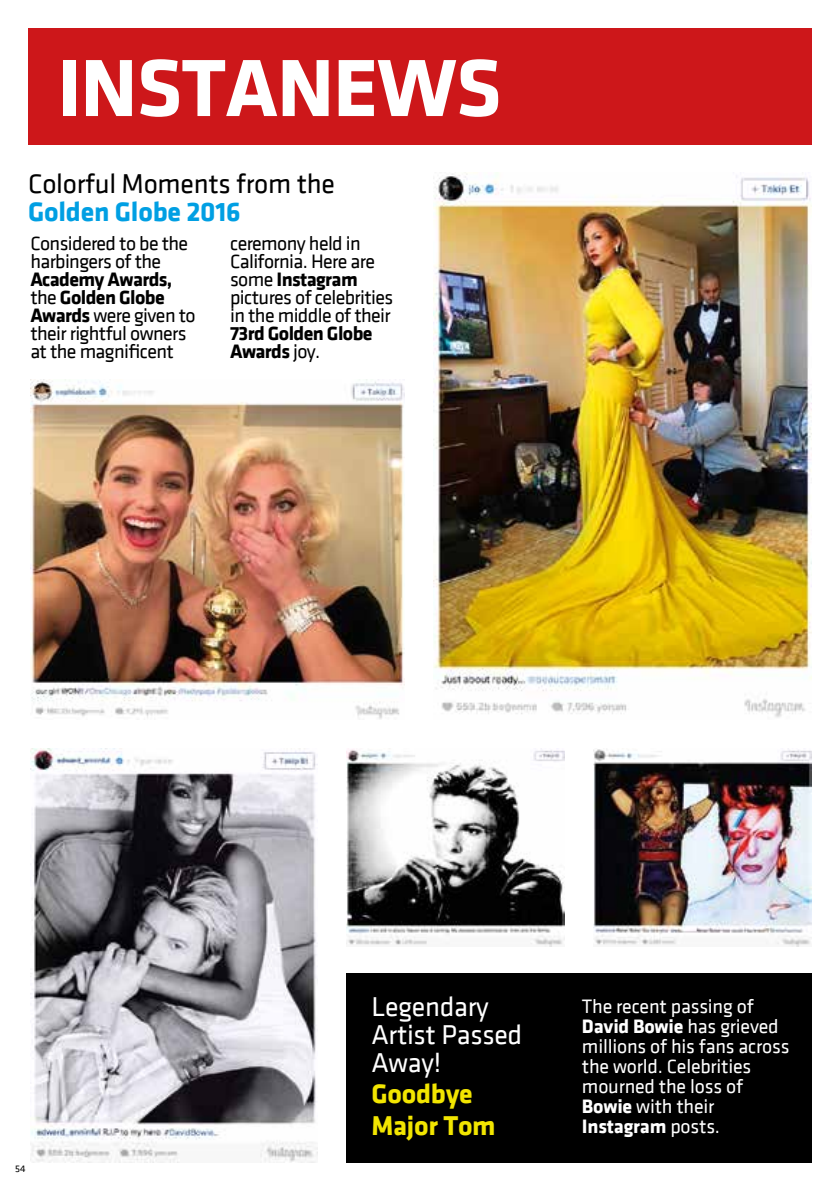
<style>
.page{position:relative;width:840px;height:1191px;background:#fff}
.page>*{position:absolute;margin:0;border:0;box-sizing:border-box;transform-origin:0 0}
.t1{font:700 84px "Klavika Dot";letter-spacing:-.01em;color:#fff}
.t2{font:28px/28px "Klavika Dot";letter-spacing:-.01em;color:#fff}
.t3{font:28px "Klavika Dot";letter-spacing:-.01em;color:#000}
.t4{font:700 28px "Klavika Dot";letter-spacing:-.01em;color:#009fe3}
.t5{font:700 28px/32px "Klavika Dot";letter-spacing:-.01em;color:#f2e500}
.t6{font:20px/18px "Klavika Dot";letter-spacing:-.03em;color:#000}
.t7{font:20px/20px "Klavika Dot";letter-spacing:-.01em;color:#fff}
.t8{font:700 20px/18px "Klavika Dot";letter-spacing:-.03em;color:#000}
.t9{font:10px "Klavika Dot";color:#000}
.s1{font-weight:700}
.s2{font-weight:400}
</style>
<div class="page">
<div style="left:346px;top:972px;width:465px;height:190px;background:#000"></div>
<img style="left:433px;top:173px;width:378px;height:545px">
<div style="left:29px;top:28px;width:782px;height:117px;background:#cd171a"></div>
<img style="left:30px;top:379px;width:374px;height:340px">
<img style="left:346px;top:748px;width:218px;height:198px">
<img style="left:593px;top:748px;width:218px;height:198px">
<img style="left:30px;top:748px;width:287px;height:414px">
<h1 class="t1" style="left:57px;top:42px;width:446px">INSTANEWS</h1>
<h2 class="t3" style="left:28px;top:169px;width:308px">Colorful Moments from the</h2>
<h2 class="t4" style="left:28px;top:196px;width:214px">Golden Globe 2016</h2>
<p class="t6" style="left:30px;top:234px;width:159px">Considered to be the harbingers of the</p>
<p class="t6" style="left:30px;top:270px;width:167px"><span class="s1">Academy Awards, </span>the <span class="s1">Golden Globe<br>Awards</span> were given to their rightful owners at the magnificent</p>
<p class="t6" style="left:230px;top:234px;width:165px">ceremony held in<br>California. Here are some <span class="s1">Instagram </span>pictures of celebrities in the middle of their</p>
<p class="t8" style="left:230px;top:324px;width:144px">73rd Golden Globe<br>Awards <span class="s2">joy.</span></p>
<p class="t9" style="left:15px;top:1164px;width:12px">54</p>
<h2 class="t2" style="left:371px;top:993px;width:152px">Legendary<br>Artist Passed<br>Away!</h2>
<h2 class="t5" style="left:371px;top:1077px;width:126px">Goodbye<br>Major Tom</h2>
<p class="t7" style="left:581px;top:996px;width:209px">The recent passing of<br><span class="s1">David Bowie</span> has grieved millions of his fans across the world. Celebrities mourned the loss of<br><span class="s1">Bowie</span> with their<br><span class="s1">Instagram</span> posts.</p>
</div>
